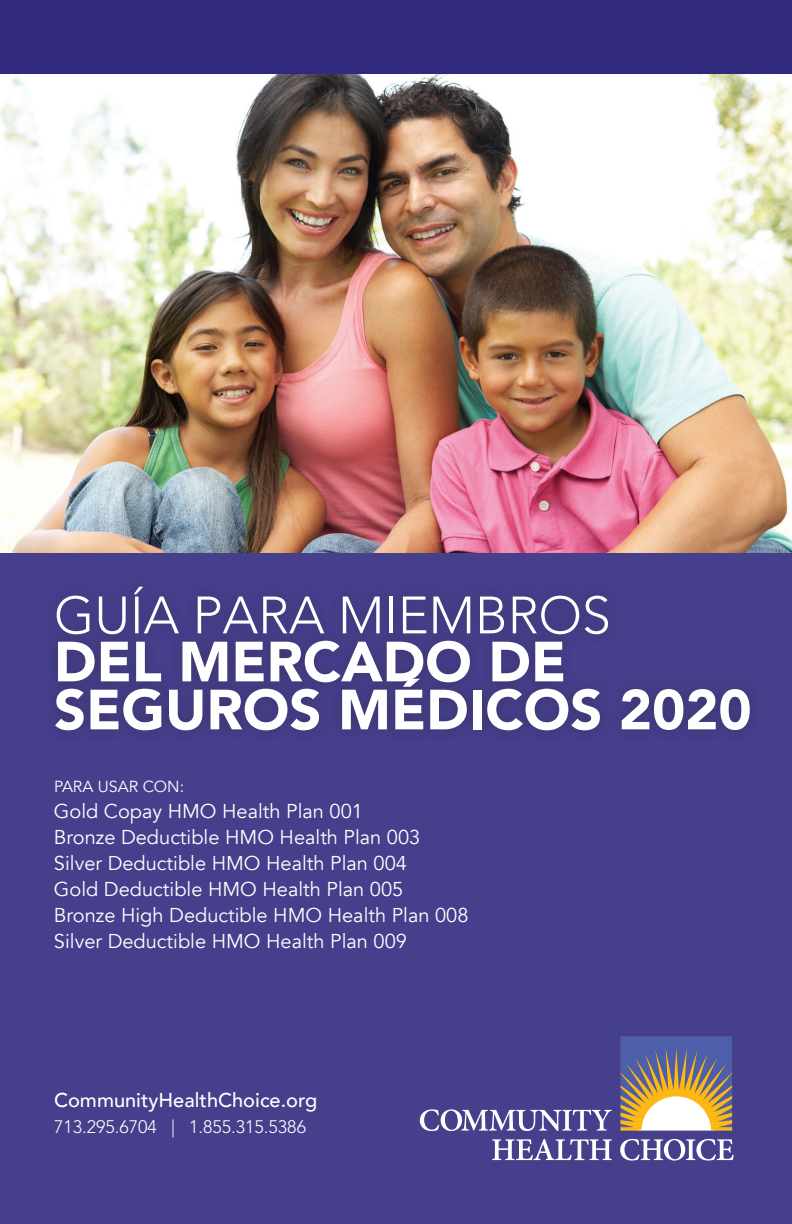
<style>
.page{position:relative;width:792px;height:1224px;background:#fff}
.page>*{position:absolute;margin:0;border:0;box-sizing:border-box;transform-origin:0 0}
.t1{font:900 56px/48px "Avenir";color:#fff}
.t2{font:300 52px "Avenir LT Std";color:#fff}
.t3{font:20px/26px "Avenir";color:#fff}
.t4{font:500 20px "Avenir";color:#fff}
.t5{font:300 18px "Avenir LT Std";color:#fff}
.t6{font:16px "Avenir";color:#fff}
</style>
<div class="page">
<div style="left:0;top:553px;width:792px;height:671px;background:#453f8c"></div>
<img style="left:0;top:73px;width:792px;height:480px">
<div style="left:0;top:0;width:792px;height:73px;background:#30297d"></div>
<svg style="left:620px;top:1036px;width:112px;height:95px"></svg>
<svg style="left:420px;top:1109px;width:192px;height:22px"></svg>
<svg style="left:492px;top:1139px;width:120px;height:21px"></svg>
<svg style="left:620px;top:1139px;width:114px;height:22px"></svg>
<div style="left:43px;top:573px;width:720px;height:170px;background:#423c85"></div>
<h2 class="t2" style="left:54px;top:585px;width:558px">GUÍA PARA MIEMBROS</h2>
<h1 class="t1" style="left:54px;top:636px;width:699px">DEL MERCADO DE<br>SEGUROS MÉDICOS 2020</h1>
<p class="t6" style="left:54px;top:777px;width:132px">PARA USAR CON:</p>
<p class="t3" style="left:54px;top:798px;width:416px">Gold Copay HMO Health Plan 001<br>Bronze Deductible HMO Health Plan 003<br>Silver Deductible HMO Health Plan 004<br>Gold Deductible HMO Health Plan 005<br>Bronze High Deductible HMO Health Plan 008<br>Silver Deductible HMO Health Plan 009</p>
<p class="t4" style="left:54px;top:1082px;width:265px">CommunityHealthChoice.org</p>
<p class="t5" style="left:54px;top:1116px;width:254px">713.295.6704 | 1.855.315.5386</p>
</div>
